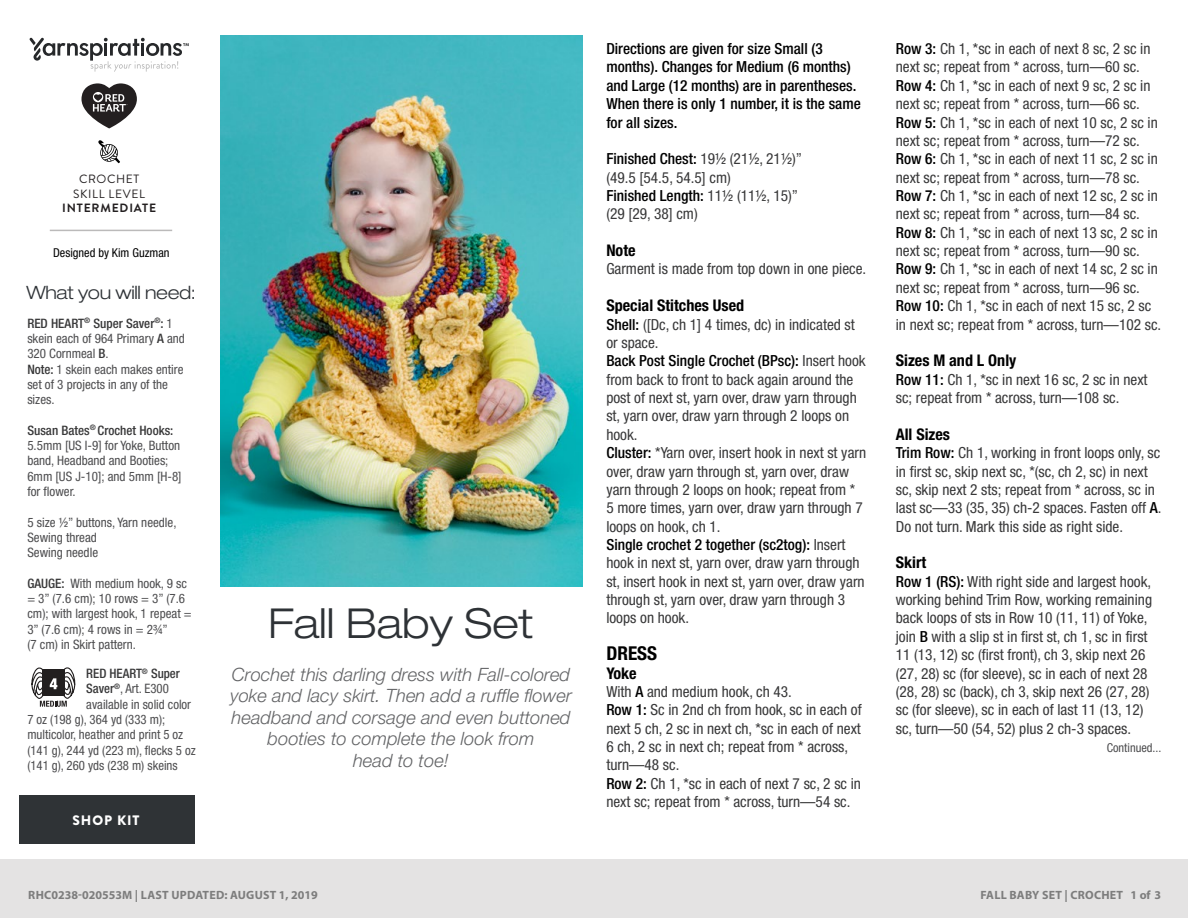
<style>
.page{position:relative;width:1188px;height:918px;background:#fff}
.page>*{position:absolute;margin:0;border:0;box-sizing:border-box;transform-origin:0 0}
.t1{font:300 expanded 41.25px "Helvetica Neue LT Std";color:#2e3236}
.t2{font:700 condensed 19.2px "Helvetica Neue LT Std";color:#000}
.t3{font:italic 300 18.3px/21.5px "Helvetica Neue LT Std";color:#636466;text-align:center}
.t4{font:300 expanded 18.3px "Helvetica Neue LT Std";letter-spacing:-.02em;color:#2e3236}
.t5{font:700 condensed 16.05px "Helvetica Neue LT Std";color:#000}
.t6{font:condensed 15.3px/18.3px "Helvetica Neue LT Std";color:#383839}
.t7{font:500 condensed 15.3px/18.3px "Helvetica Neue LT Std";color:#000}
.t8{font:900 13.65px "Brandon Grotesque";letter-spacing:.065em;color:#fff}
.t9{font:condensed 13.05px/15.3px "Helvetica Neue LT Std";color:#4d4d4f}
.t10{font:500 condensed 13.05px "Helvetica Neue LT Std";color:#383839}
.t11{font:condensed 12.3px "Helvetica Neue LT Std";color:#4d4d4f}
.t12{font:condensed 12.3px "Helvetica Neue LT Std";color:#000}
.t13{font:700 12px "Myriad Pro";letter-spacing:.02em;color:#7d7d7d}
.Skill_Level{font:12px "Brandon Grotesque";letter-spacing:.05em;color:#231f20}
.Skill_Level-2{font:700 12px "Brandon Grotesque";letter-spacing:.07em;color:#231f20}
.s1{font-weight:500;color:#383839}
.s2{font-weight:500;color:#000}
.s3{font-weight:500;font-size:13.8px}
</style>
<div class="page">
<img style="left:220px;top:36px;width:362px;height:551px">
<svg style="left:31px;top:667px;width:45px;height:40px"></svg>
<div style="left:0;top:860px;width:1188px;height:58px;background:#e4e3e3"></div>
<svg style="left:98px;top:140px;width:22px;height:23px"></svg>
<svg style="left:30px;top:38px;width:159px;height:34px"></svg>
<svg style="left:81px;top:83px;width:56px;height:45px"></svg>
<hr style="left:50px;top:230px;width:122px;height:1px;background:#bbbaba">
<div style="left:19px;top:795px;width:175px;height:48px;background:#2f3336"></div>
<p class="Skill_Level" style="left:79px;top:171px;width:62px">CROCHET</p>
<p class="Skill_Level" style="left:73px;top:185px;width:73px">SKILL LEVEL</p>
<p class="Skill_Level-2" style="left:62px;top:200px;width:96px">INTERMEDIATE</p>
<p class="t12" style="left:53px;top:246px;width:118px">Designed by Kim Guzman</p>
<p class="t4" style="left:27px;top:282px;width:171px">What you will need:</p>
<p class="t9" style="left:27px;top:315px;width:159px"><span class="s1">RED HEART</span><sup>®</sup> <span class="s1">Super Saver</span><sup>®</sup><span class="s1">:</span> 1 skein each of 964 Primary <span class="s1">A</span> and<br>320 Cornmeal <span class="s1">B</span>.<br><span class="s1">Note:</span> 1 skein each makes entire set of 3 projects in any of the sizes.</p>
<p class="t9" style="left:27px;top:422px;width:156px"><span class="s1">Susan Bates</span><sup>®</sup> <span class="s1">Crochet Hooks:<br></span>5.5mm [US I-9] for Yoke, Button band, Headband and Booties;<br>6mm [US J-10]; and 5mm [H-8] for flower.</p>
<p class="t9" style="left:27px;top:514px;width:151px">5 size ½” buttons, Yarn needle,<br>Sewing thread<br>Sewing needle</p>
<p class="t9" style="left:27px;top:575px;width:161px"><span class="s1">GAUGE:</span> With medium hook, 9 sc</p>
<p class="t9" style="left:27px;top:591px;width:166px">= 3” (7.6 cm); 10 rows = 3” (7.6 cm); with largest hook, 1 repeat =<br>3” (7.6 cm); 4 rows in = 2¾”<br>(7 cm) in Skirt pattern.</p>
<p class="t10" style="left:86px;top:666px;width:95px">RED HEART<sup>®</sup> Super</p>
<p class="t9" style="left:86px;top:681px;width:84px"><span class="s1">Saver</span><sup>®</sup>, Art. E300</p>
<p class="t9" style="left:86px;top:696px;width:106px">available in solid color</p>
<p class="t9" style="left:27px;top:712px;width:139px">7 oz (198 g), 364 yd (333 m);</p>
<p class="t9" style="left:27px;top:727px;width:157px">multicolor, heather and print 5 oz</p>
<p class="t9" style="left:27px;top:742px;width:170px">(141 g), 244 yd (223 m), flecks 5 oz</p>
<p class="t9" style="left:27px;top:758px;width:152px">(141 g), 260 yds (238 m) skeins</p>
<p class="t8" style="left:72px;top:810px;width:69px">SHOP KIT</p>
<p class="t1" style="left:269px;top:599px;width:266px">Fall Baby Set</p>
<p class="t3" style="left:230px;top:663px;width:343px">Crochet this darling dress with Fall-colored yoke and lacy skirt. Then add a ruffle flower headband and corsage and even buttoned booties to complete the look from<br>head to toe!</p>
<p class="t13" style="left:28px;top:887px;width:291px">RHC0238-020553M | LAST UPDATED: AUGUST 1, 2019</p>
<p class="t7" style="left:606px;top:39px;width:256px">Directions are given for size Small (3 months). Changes for Medium (6 months) and Large (12 months) are in parentheses.<br>When there is only 1 number, it is the same for all sizes.</p>
<p class="t6" style="left:606px;top:150px;width:197px"><span class="s2">Finished Chest:</span> 19½ (21½, 21½)” (49.5 [54.5, 54.5] cm)<br><span class="s2">Finished Length:</span> 11½ (11½, 15)” (29 [29, 38] cm)</p>
<p class="t5" style="left:606px;top:241px;width:31px">Note</p>
<p class="t6" style="left:606px;top:260px;width:261px">Garment is made from top down in one piece.</p>
<p class="t5" style="left:606px;top:296px;width:139px">Special Stitches Used</p>
<p class="t6" style="left:606px;top:315px;width:261px"><span class="s2">Shell:</span> ([Dc, ch 1] 4 times, dc) in indicated st or space.<br><span class="s2">Back Post Single Crochet (BPsc):</span> Insert hook from back to front to back again around the post of next st, yarn over, draw yarn through st, yarn over, draw yarn through 2 loops on hook.<br><span class="s2">Cluster:</span> *Yarn over, insert hook in next st yarn over, draw yarn through st, yarn over, draw yarn through 2 loops on hook; repeat from * 5 more times, yarn over, draw yarn through 7 loops on hook, ch 1.<br><span class="s2">Single crochet 2 together (sc2tog):</span> Insert hook in next st, yarn over, draw yarn through st, insert hook in next st, yarn over, draw yarn through st, yarn over, draw yarn through 3 loops on hook.</p>
<p class="t2" style="left:606px;top:642px;width:52px">DRESS</p>
<p class="t5" style="left:606px;top:663px;width:32px">Yoke</p>
<p class="t6" style="left:606px;top:682px;width:257px">With <span class="s2">A</span> and medium hook, ch 43.<br><span class="s2">Row 1:</span> Sc in 2nd ch from hook, sc in each of next 5 ch, 2 sc in next ch, *sc in each of next 6 ch, 2 sc in next ch; repeat from * across, turn—48 sc.<br><span class="s2">Row 2:</span> Ch 1, *sc in each of next 7 sc, 2 sc in next sc; repeat from * across, turn—54 sc.</p>
<p class="t6" style="left:896px;top:39px;width:267px"><span class="s2">Row 3:</span> Ch 1, *sc in each of next 8 sc, 2 sc in next sc; repeat from * across, turn—60 sc.<br><span class="s2">Row 4:</span> Ch 1, *sc in each of next 9 sc, 2 sc in next sc; repeat from * across, turn—66 sc.<br><span class="s2">Row 5:</span> Ch 1, *sc in each of next 10 sc, 2 sc in next sc; repeat from * across, turn—72 sc.<br><span class="s2">Row 6:</span> Ch 1, *sc in each of next 11 sc, 2 sc in next sc; repeat from * across, turn—78 sc.<br><span class="s2">Row 7:</span> Ch 1, *sc in each of next 12 sc, 2 sc in next sc; repeat from * across, turn—84 sc.<br><span class="s2">Row 8:</span> Ch 1, *sc in each of next 13 sc, 2 sc in next sc; repeat from * across, turn—90 sc.<br><span class="s2">Row 9:</span> Ch 1, *sc in each of next 14 sc, 2 sc in next sc; repeat from * across, turn—96 sc.<br><span class="s2">Row 10:</span> Ch 1, *sc in each of next 15 sc, 2 sc in next sc; repeat from * across, turn—102 sc.</p>
<p class="t5" style="left:896px;top:351px;width:122px">Sizes M and L Only</p>
<p class="t6" style="left:896px;top:370px;width:253px"><span class="s2">Row 11:</span> Ch 1, *sc in next 16 sc, 2 sc in next sc; repeat from * across, turn—108 sc.</p>
<p class="t5" style="left:896px;top:424px;width:56px">All Sizes</p>
<p class="t6" style="left:896px;top:443px;width:267px"><span class="s2">Trim Row:</span> Ch 1, working in front loops only, sc in first sc, skip next sc, *(sc, ch 2, sc) in next sc, skip next 2 sts; repeat from * across, sc in last sc—33 (35, 35) ch-2 spaces. Fasten off <span class="s2">A</span>.<br>Do not turn. Mark this side as right side.</p>
<p class="t5" style="left:896px;top:553px;width:32px">Skirt</p>
<p class="t6" style="left:896px;top:572px;width:258px"><span class="s2">Row 1 (RS):</span> With right side and largest hook, working behind Trim Row, working remaining back loops of sts in Row 10 (11, 11) of Yoke, join <span class="s2">B</span> with a slip st in first st, ch 1, sc in first 11 (13, 12) sc (first front), ch 3, skip next 26 (27, 28) sc (for sleeve), sc in each of next 28 (28, 28) sc (back), ch 3, skip next 26 (27, 28) sc (for sleeve), sc in each of last 11 (13, 12) sc, turn—50 (54, 52) plus 2 ch-3 spaces.</p>
<p class="t11" style="left:1107px;top:741px;width:56px">Continued...</p>
<p class="t13" style="left:980px;top:887px;width:182px">FALL BABY SET | CROCHET 1 of 3</p>
<p class="t11" style="left:1107px;top:892px;width:56px">Page <span class="s3">1</span> of <span class="s3">3</span></p>
</div>
